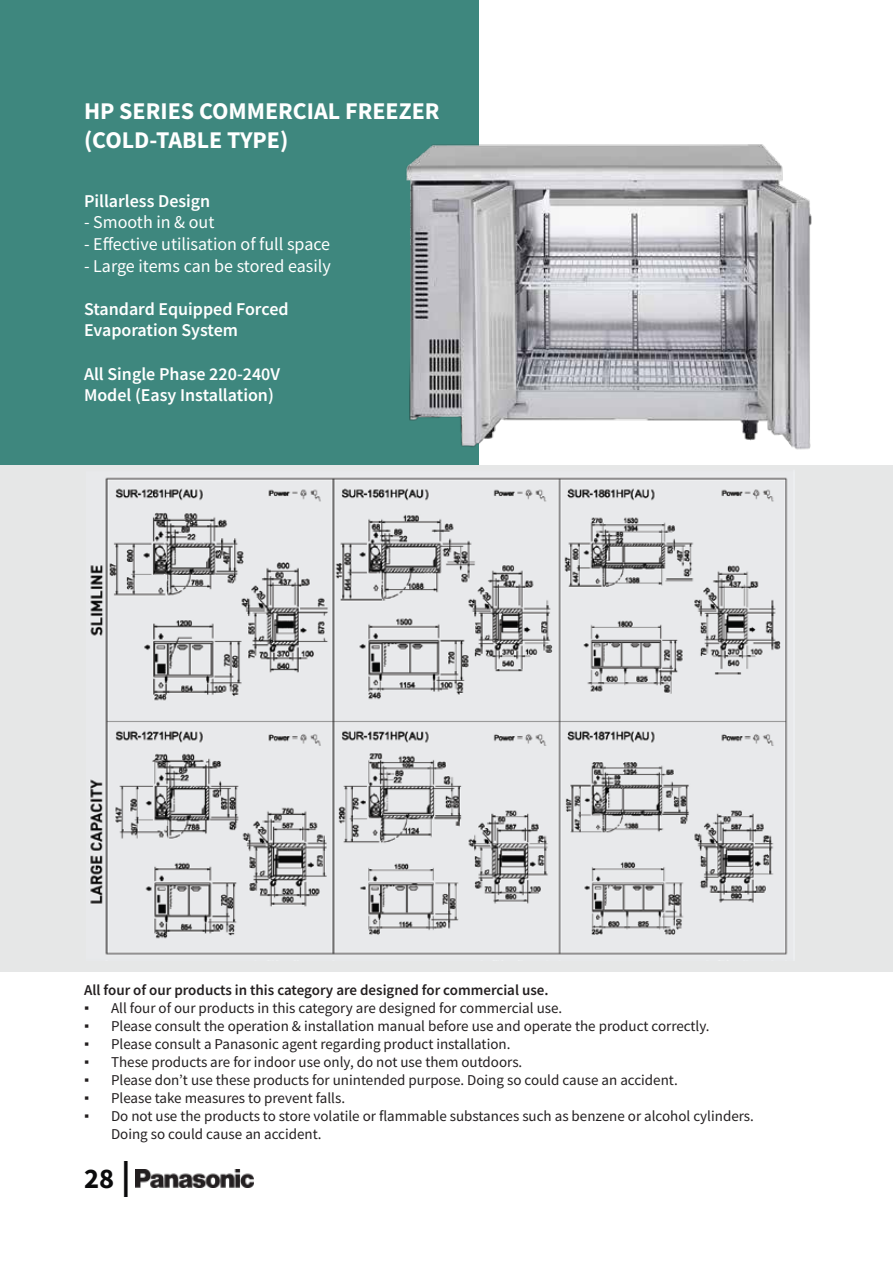
<style>
.page{position:relative;width:893px;height:1263px;background:#fff}
.page>*{position:absolute;margin:0;border:0;box-sizing:border-box;transform-origin:0 0}
.t1{font:700 28.5px "Source Sans Pro";color:#0b0b0c}
.t2{font:700 24px/28.8px "Source Sans Pro";color:#fff}
.t3{font:600 18px/21.6px "Source Sans Pro";color:#fff}
.t4{font:18px "Source Sans Pro";color:#fff}
.t5{font:15px/18px "Source Sans Pro";color:#231f20}
.t6{font:600 15px "Source Sans Pro";color:#231f20}
.s1{font-family:"Times New Roman"}
.s2{font-size:36px}
</style>
<div class="page">
<div style="left:0;top:0;width:478px;height:472px;background:#3e877e"></div>
<img style="left:395px;top:122px;width:434px;height:344px">
<img style="left:135px;top:1170px;width:119px;height:18px">
<div style="left:0;top:466px;width:893px;height:506px;background:#e6e7e7"></div>
<img style="left:89px;top:477px;width:699px;height:478px">
<h2 class="t2" style="left:84px;top:96px;width:357px">HP SERIES COMMERCIAL FREEZER (COLD-TABLE TYPE)</h2>
<p class="t3" style="left:84px;top:190px;width:128px">Pillarless Design</p>
<p class="t4" style="left:84px;top:211px;width:132px">- Smooth in &amp; out</p>
<p class="t4" style="left:84px;top:233px;width:248px">- Effective utilisation of full space</p>
<p class="t4" style="left:84px;top:254px;width:248px">- Large items can be stored easily</p>
<p class="t3" style="left:84px;top:298px;width:206px">Standard Equipped Forced<br>Evaporation System</p>
<p class="t3" style="left:84px;top:363px;width:198px">All Single Phase 220-240V<br>Model (Easy Installation)</p>
<p class="t6" style="left:84px;top:980px;width:466px">All four of our products in this category are designed for commercial use.</p>
<p class="t5" style="left:84px;top:999px;width:480px"><span class="s1">▪</span> All four of our products in this category are designed for commercial use.</p>
<p class="t5" style="left:84px;top:1017px;width:627px"><span class="s1">▪</span> Please consult the operation &amp; installation manual before use and operate the product correctly.</p>
<p class="t5" style="left:84px;top:1035px;width:428px"><span class="s1">▪</span> Please consult a Panasonic agent regarding product installation.</p>
<p class="t5" style="left:84px;top:1053px;width:440px"><span class="s1">▪</span> These products are for indoor use only, do not use them outdoors.</p>
<p class="t5" style="left:84px;top:1071px;width:595px"><span class="s1">▪</span> Please donʼt use these products for unintended purpose. Doing so could cause an accident.</p>
<p class="t5" style="left:84px;top:1089px;width:263px"><span class="s1">▪</span> Please take measures to prevent falls.</p>
<p class="t5" style="left:111px;top:1107px;width:644px;text-indent:-27px"><span class="s1">▪</span> Do not use the products to store volatile or flammable substances such as benzene or alcohol cylinders.<br>Doing so could cause an accident.</p>
<h1 class="t1" style="left:84px;top:1159px;width:48px">28 <span class="s2">|</span></h1>
</div>
